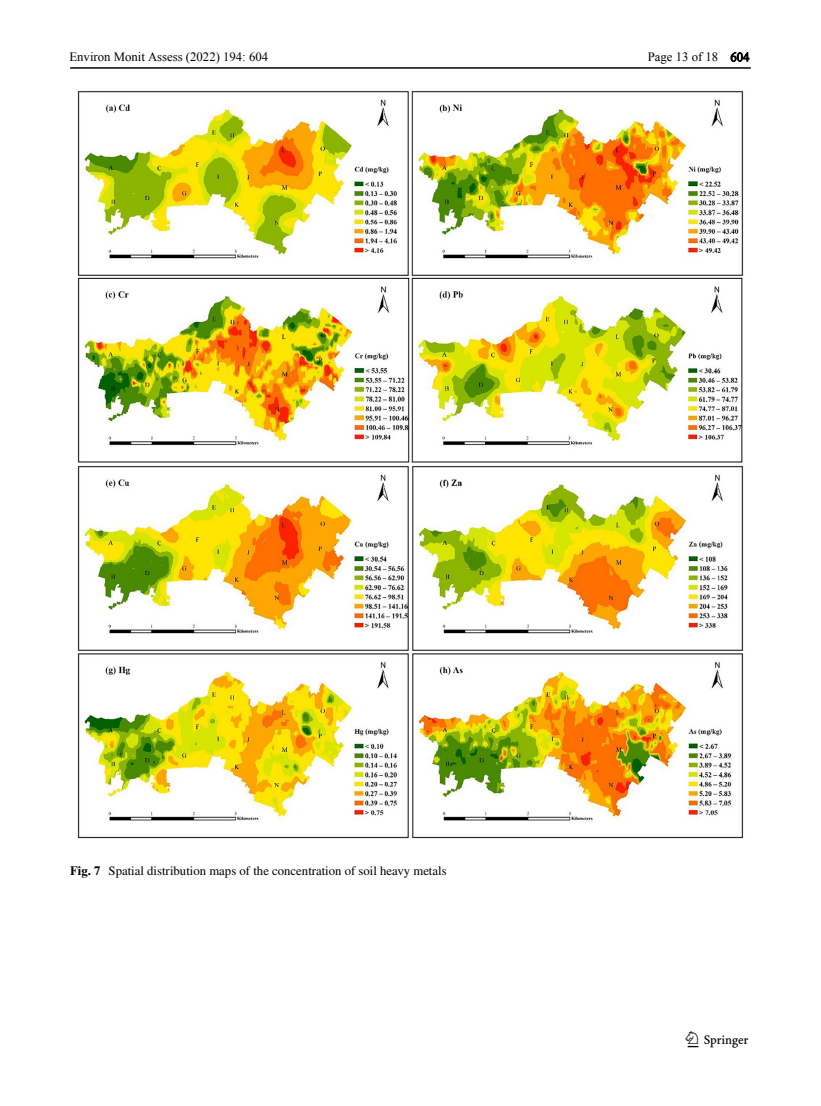
<style>
.page{position:relative;width:821px;height:1106px;background:#fff}
.page>*{position:absolute;margin:0;border:0;box-sizing:border-box;transform-origin:0 0}
.t1{font:22.5px "Springnew Regular 3";color:#000}
.t2{font:12.75px "STIX";color:#000}
.t3{font:12.75px "Times New Roman";color:#000}
.s1{font-weight:700}
</style>
<div class="page">
<hr style="left:70px;top:67px;width:680px;height:2px;background:#000">
<img style="left:77px;top:91px;width:667px;height:748px">
<p class="t3" style="left:69px;top:52px;width:200px">Environ Monit Assess (2022) 194: 604</p>
<p class="t3" style="left:647px;top:52px;width:103px">Page 13 of 18 604</p>
<p class="t2" style="left:70px;top:861px;width:378px"><span class="s1">Fig. 7</span> Spatial distribution maps of the concentration of soil heavy metals</p>
<h1 class="t1" style="left:687px;top:1031px;width:62px">1 3</h1>
</div>
